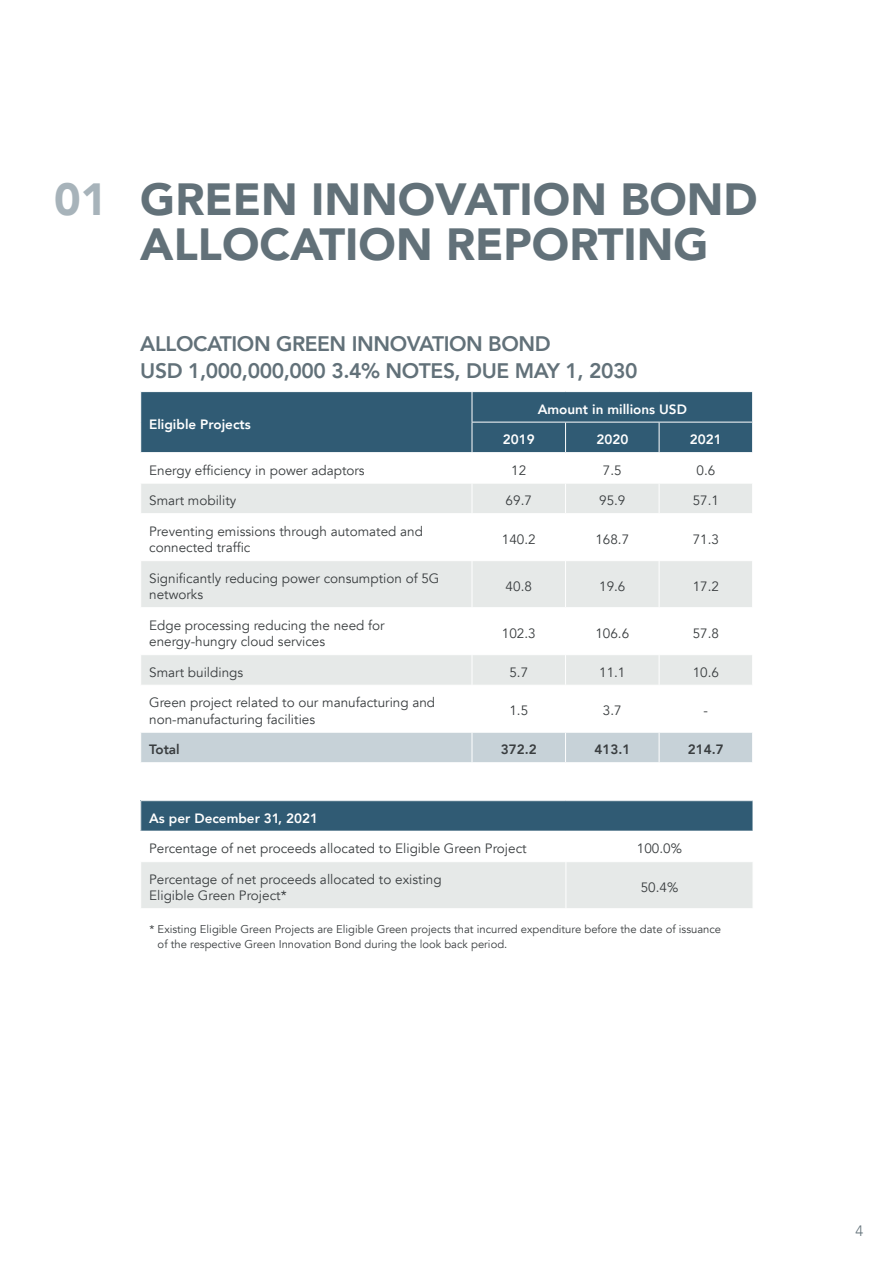
<style>
.page{position:relative;width:893px;height:1263px;background:#fff}
.page>*{position:absolute;margin:0;border:0;box-sizing:border-box;transform-origin:0 0}
.t1{font:900 45px/45px "Avenir";color:#627179}
.t2{font:900 45px "Avenir";color:#a7b3ba}
.t3{font:800 21px/27px "Avenir";letter-spacing:-.02em;color:#627179}
.t4{font:300 15px "Avenir";color:#627179}
.t5{font:13.5px/16.5px "Avenir";color:#393d3f}
.t6{font:800 13.5px "Avenir";color:#fff}
.t7{font:800 13.5px "Avenir";color:#393d3f}
.t8{font:11.25px/15px "Avenir";color:#393d3f}
</style>
<div class="page">
<div style="left:141px;top:392px;width:611px;height:60px;background:#305b74"></div>
<svg style="left:141px;top:484px;width:611px;height:201px;fill:#e6e9e8"></svg>
<hr style="left:472px;top:392px;width:1px;height:30px;background:#fff">
<hr style="left:472px;top:422px;width:94px;height:1px;background:#fff">
<hr style="left:472px;top:422px;width:1px;height:30px;background:#fff">
<hr style="left:566px;top:422px;width:93px;height:1px;background:#fff">
<hr style="left:565px;top:422px;width:1px;height:30px;background:#fff">
<hr style="left:659px;top:422px;width:94px;height:1px;background:#fff">
<hr style="left:659px;top:422px;width:1px;height:30px;background:#fff">
<hr style="left:472px;top:483px;width:1px;height:30px;background:#fff">
<hr style="left:565px;top:483px;width:1px;height:30px;background:#fff">
<hr style="left:659px;top:483px;width:1px;height:30px;background:#fff">
<hr style="left:140px;top:513px;width:332px;height:1px;background:#fff">
<hr style="left:472px;top:513px;width:94px;height:1px;background:#fff">
<hr style="left:472px;top:514px;width:1px;height:46px;background:#fff">
<hr style="left:566px;top:513px;width:93px;height:1px;background:#fff">
<hr style="left:565px;top:514px;width:1px;height:46px;background:#fff">
<hr style="left:659px;top:513px;width:94px;height:1px;background:#fff">
<hr style="left:659px;top:514px;width:1px;height:46px;background:#fff">
<hr style="left:140px;top:560px;width:332px;height:1px;background:#fff">
<hr style="left:472px;top:560px;width:94px;height:1px;background:#fff">
<hr style="left:472px;top:561px;width:1px;height:46px;background:#fff">
<hr style="left:566px;top:560px;width:93px;height:1px;background:#fff">
<hr style="left:565px;top:561px;width:1px;height:46px;background:#fff">
<hr style="left:659px;top:560px;width:94px;height:1px;background:#fff">
<hr style="left:659px;top:561px;width:1px;height:46px;background:#fff">
<hr style="left:140px;top:607px;width:332px;height:1px;background:#fff">
<hr style="left:472px;top:607px;width:94px;height:1px;background:#fff">
<hr style="left:472px;top:608px;width:1px;height:46px;background:#fff">
<hr style="left:566px;top:607px;width:93px;height:1px;background:#fff">
<hr style="left:565px;top:608px;width:1px;height:46px;background:#fff">
<hr style="left:659px;top:607px;width:94px;height:1px;background:#fff">
<hr style="left:659px;top:608px;width:1px;height:46px;background:#fff">
<hr style="left:140px;top:654px;width:332px;height:1px;background:#fff">
<hr style="left:472px;top:654px;width:94px;height:1px;background:#fff">
<hr style="left:472px;top:655px;width:1px;height:30px;background:#fff">
<hr style="left:566px;top:654px;width:93px;height:1px;background:#fff">
<hr style="left:565px;top:655px;width:1px;height:30px;background:#fff">
<hr style="left:659px;top:654px;width:94px;height:1px;background:#fff">
<hr style="left:659px;top:655px;width:1px;height:30px;background:#fff">
<div style="left:141px;top:732px;width:611px;height:30px;background:#c7d2d8"></div>
<div style="left:141px;top:801px;width:612px;height:30px;background:#305b74"></div>
<div style="left:141px;top:862px;width:612px;height:46px;background:#e6e9e8"></div>
<hr style="left:566px;top:862px;width:1px;height:46px;background:#fff">
<h1 class="t2" style="left:54px;top:161px;width:55px">01</h1>
<h1 class="t1" style="left:140px;top:176px;width:619px">GREEN INNOVATION BOND<br>ALLOCATION REPORTING</h1>
<h2 class="t3" style="left:140px;top:330px;width:499px">ALLOCATION GREEN INNOVATION BOND<br>USD 1,000,000,000 3.4% NOTES, DUE MAY 1, 2030</h2>
<p class="t6" style="left:149px;top:414px;width:103px">Eligible Projects</p>
<p class="t6" style="left:538px;top:398px;width:151px">Amount in millions USD</p>
<p class="t6" style="left:503px;top:429px;width:33px">2019</p>
<p class="t6" style="left:596px;top:429px;width:33px">2020</p>
<p class="t6" style="left:690px;top:429px;width:33px">2021</p>
<p class="t5" style="left:149px;top:462px;width:217px">Energy efficiency in power adaptors</p>
<p class="t5" style="left:511px;top:462px;width:17px">12</p>
<p class="t5" style="left:603px;top:462px;width:20px">7.5</p>
<p class="t5" style="left:696px;top:462px;width:20px">0.6</p>
<p class="t5" style="left:149px;top:492px;width:89px">Smart mobility</p>
<p class="t5" style="left:506px;top:492px;width:28px">69.7</p>
<p class="t5" style="left:599px;top:492px;width:28px">95.9</p>
<p class="t5" style="left:693px;top:492px;width:28px">57.1</p>
<p class="t5" style="left:149px;top:523px;width:275px">Preventing emissions through automated and connected traffic</p>
<p class="t5" style="left:502px;top:531px;width:35px">140.2</p>
<p class="t5" style="left:595px;top:531px;width:35px">168.7</p>
<p class="t5" style="left:693px;top:531px;width:28px">71.3</p>
<p class="t5" style="left:149px;top:570px;width:292px">Significantly reducing power consumption of 5G networks</p>
<p class="t5" style="left:506px;top:578px;width:28px">40.8</p>
<p class="t5" style="left:599px;top:578px;width:28px">19.6</p>
<p class="t5" style="left:693px;top:578px;width:28px">17.2</p>
<p class="t5" style="left:149px;top:617px;width:237px">Edge processing reducing the need for energy-hungry cloud services</p>
<p class="t5" style="left:502px;top:625px;width:35px">102.3</p>
<p class="t5" style="left:595px;top:625px;width:35px">106.6</p>
<p class="t5" style="left:693px;top:625px;width:28px">57.8</p>
<p class="t5" style="left:149px;top:664px;width:95px">Smart buildings</p>
<p class="t5" style="left:509px;top:664px;width:20px">5.7</p>
<p class="t5" style="left:599px;top:664px;width:28px">11.1</p>
<p class="t5" style="left:693px;top:664px;width:28px">10.6</p>
<p class="t5" style="left:149px;top:694px;width:287px">Green project related to our manufacturing and non-manufacturing facilities</p>
<p class="t5" style="left:509px;top:703px;width:20px">1.5</p>
<p class="t5" style="left:603px;top:703px;width:20px">3.7</p>
<p class="t5" style="left:704px;top:703px;width:6px">-</p>
<p class="t7" style="left:149px;top:739px;width:32px">Total</p>
<p class="t7" style="left:501px;top:739px;width:37px">372.2</p>
<p class="t7" style="left:594px;top:739px;width:37px">413.1</p>
<p class="t7" style="left:688px;top:739px;width:37px">214.7</p>
<p class="t6" style="left:149px;top:807px;width:170px">As per December 31, 2021</p>
<p class="t5" style="left:149px;top:840px;width:379px">Percentage of net proceeds allocated to Eligible Green Project</p>
<p class="t5" style="left:637px;top:840px;width:47px">100.0%</p>
<p class="t5" style="left:149px;top:871px;width:294px">Percentage of net proceeds allocated to existing<br>Eligible Green Project*</p>
<p class="t5" style="left:641px;top:879px;width:39px">50.4%</p>
<p class="t8" style="left:158px;top:921px;width:565px;text-indent:-8px">* Existing Eligible Green Projects are Eligible Green projects that incurred expenditure before the date of issuance of the respective Green Innovation Bond during the look back period.</p>
<p class="t4" style="left:855px;top:1222px;width:9px">4</p>
</div>
